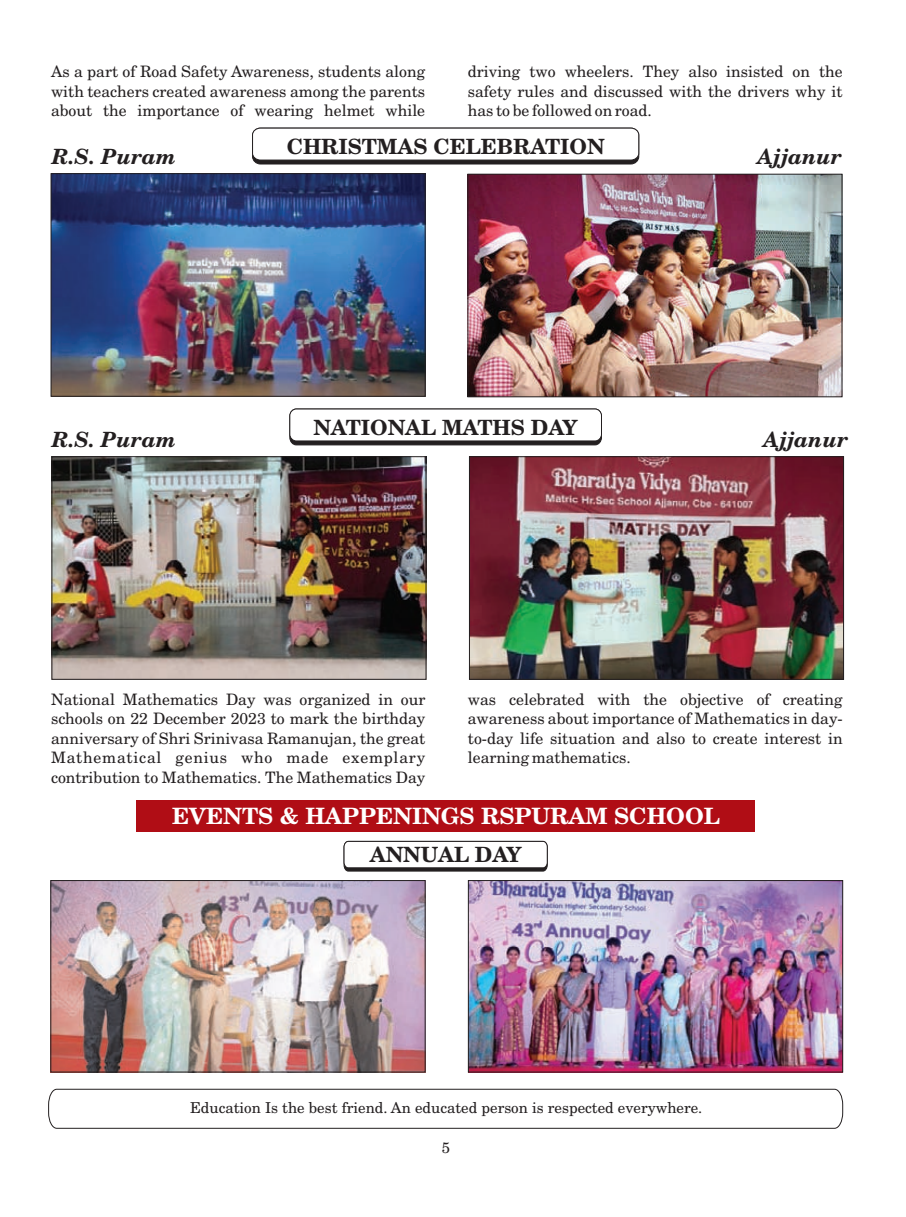
<style>
.page{position:relative;width:906px;height:1217px;background:#fff}
.page>*{position:absolute;margin:0;border:0;box-sizing:border-box;transform-origin:0 0}
.t1{font:700 22.5px "New Century Schlbk";color:#fff}
.t2{font:700 21px "New Century Schlbk";color:#231f20}
.t3{font:italic 700 21px "New Century Schlbk";color:#231f20}
.t4{font:15.75px/19.5px "New Century Schlbk";color:#231f20;text-align:justify}
.t5{font:15px "New Century Schlbk";color:#231f20}
</style>
<div class="page">
<svg style="left:48px;top:1088px;width:795px;height:40px"></svg>
<div style="left:136px;top:799px;width:619px;height:32px;background:#b00d15"></div>
<img style="left:53px;top:882px;width:370px;height:187px">
<div style="left:51px;top:880px;width:374px;height:191px;border:1px solid #231f20"></div>
<img style="left:470px;top:882px;width:371px;height:187px">
<div style="left:468px;top:880px;width:375px;height:191px;border:1px solid #231f20"></div>
<img style="left:470px;top:176px;width:370px;height:219px">
<div style="left:468px;top:174px;width:374px;height:223px;border:1px solid #231f20"></div>
<img style="left:471px;top:458px;width:370px;height:219px">
<div style="left:469px;top:456px;width:374px;height:223px;border:1px solid #231f20"></div>
<img style="left:53px;top:175px;width:370px;height:219px">
<div style="left:51px;top:173px;width:374px;height:223px;border:1px solid #231f20"></div>
<img style="left:54px;top:458px;width:370px;height:219px">
<div style="left:52px;top:456px;width:374px;height:223px;border:1px solid #231f20"></div>
<div style="left:252px;top:128px;width:387px;height:36px;background:#231f20;border:1px solid #231f20;border-radius:8px"></div>
<svg style="left:252px;top:127px;width:387px;height:34px;background:#ecebeb"></svg>
<svg style="left:289px;top:437px;width:313px;height:8px"></svg>
<div style="left:289px;top:408px;width:313px;height:33px;background:#fff;border:1px solid #231f20;border-radius:7px"></div>
<svg style="left:343px;top:840px;width:205px;height:31px"></svg>
<p class="t4" style="left:51px;top:63px;width:376px">As a part of Road Safety Awareness, students along with teachers created awareness among the parents about the importance of wearing helmet while</p>
<p class="t4" style="left:468px;top:63px;width:376px">driving two wheelers. They also insisted on the safety rules and discussed with the drivers why it has to be followed on road.</p>
<h2 class="t3" style="left:52px;top:147px;width:125px">R.S. Puram</h2>
<h2 class="t3" style="left:52px;top:430px;width:125px">R.S. Puram</h2>
<h2 class="t2" style="left:287px;top:137px;width:319px">CHRISTMAS CELEBRATION</h2>
<h2 class="t2" style="left:313px;top:418px;width:265px">NATIONAL MATHS DAY</h2>
<h2 class="t3" style="left:757px;top:147px;width:86px">Ajjanur</h2>
<h2 class="t3" style="left:763px;top:430px;width:86px">Ajjanur</h2>
<p class="t4" style="left:51px;top:690px;width:376px">National Mathematics Day was organized in our schools on 22 December 2023 to mark the birthday anniversary of Shri Srinivasa Ramanujan, the great Mathematical genius who made exemplary contribution to Mathematics. The Mathematics Day</p>
<h1 class="t1" style="left:172px;top:806px;width:549px">EVENTS &amp; HAPPENINGS RSPURAM SCHOOL</h1>
<p class="t4" style="left:468px;top:690px;width:376px">was celebrated with the objective of creating awareness about importance of Mathematics in day&shy;to-day life situation and also to create interest in learning mathematics.</p>
<h2 class="t2" style="left:370px;top:845px;width:153px">ANNUAL DAY</h2>
<p class="t5" style="left:190px;top:1100px;width:514px">Education Is the best friend. An educated person is respected everywhere.</p>
<p class="t5" style="left:442px;top:1140px;width:10px">5</p>
</div>
